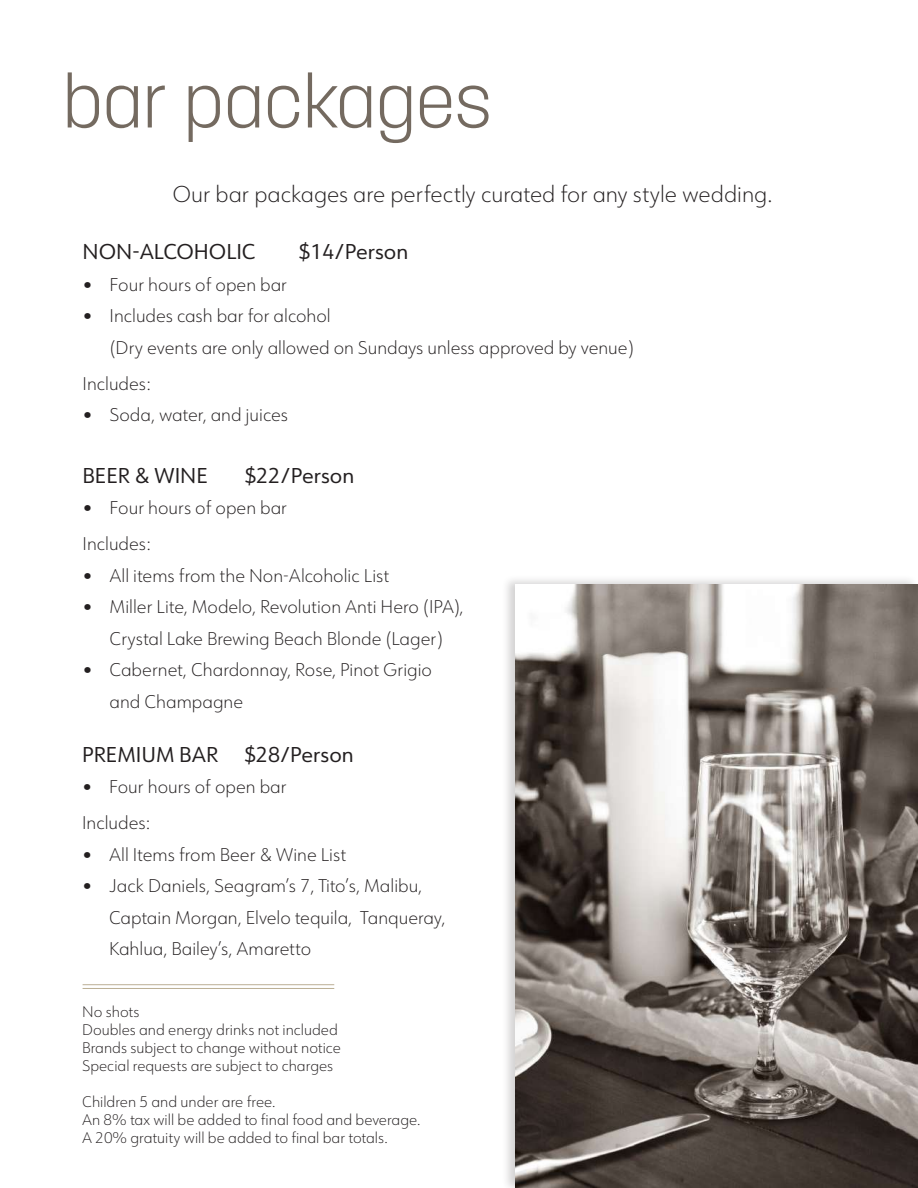
<style>
.page{position:relative;width:918px;height:1188px;background:#fff}
.page>*{position:absolute;margin:0;border:0;box-sizing:border-box;transform-origin:0 0}
.t1{font:300 73.5px "Korolev";color:#746a60}
.t2{font:200 22.5px "URW Form";color:#231f20}
.t3{font:21px "URW Form";color:#231f20}
.t4{font:200 18px/31.5px "URW Form";color:#231f20}
.t5{font:200 15px/18px "URW Form";color:#231f20}
</style>
<div class="page">
<hr style="left:83px;top:984px;width:251px;height:1px;background:#bbae94">
<hr style="left:83px;top:988px;width:251px;height:1px;background:#bbae94">
<div style="left:501px;top:574px;width:417px;height:614px;background:#231f20;opacity:.2"></div>
<img style="left:516px;top:585px;width:402px;height:603px">
<h1 class="t1" style="left:63px;top:55px;width:430px">bar packages</h1>
<p class="t2" style="left:172px;top:179px;width:602px">Our bar packages are perfectly curated for any style wedding.</p>
<p class="t3" style="left:83px;top:238px;width:175px">NON-ALCOHOLIC</p>
<p class="t3" style="left:299px;top:238px;width:111px">$14/Person</p>
<p class="t4" style="left:83px;top:268px;width:206px">• Four hours of open bar</p>
<p class="t4" style="left:110px;top:300px;width:526px;text-indent:-27px">• Includes cash bar for alcohol<br>(Dry events are only allowed on Sundays unless approved by venue)</p>
<p class="t4" style="left:83px;top:367px;width:69px">Includes:</p>
<p class="t4" style="left:83px;top:399px;width:207px">• Soda, water, and juices</p>
<p class="t3" style="left:83px;top:461px;width:127px">BEER &amp; WINE</p>
<p class="t3" style="left:245px;top:461px;width:111px">$22/Person</p>
<p class="t4" style="left:83px;top:489px;width:206px;line-height:36px">• Four hours of open bar<br>Includes:</p>
<p class="t4" style="left:83px;top:559px;width:308px">• All items from the Non-Alcoholic List</p>
<p class="t4" style="left:83px;top:591px;width:383px;text-align:center">• Miller Lite, Modelo, Revolution Anti Hero (IPA),<br>Crystal Lake Brewing Beach Blonde (Lager)</p>
<p class="t4" style="left:110px;top:654px;width:324px;text-indent:-27px">• Cabernet, Chardonnay, Rose, Pinot Grigio and Champagne</p>
<p class="t3" style="left:82px;top:740px;width:273px">PREMIUM BAR $28/Person</p>
<p class="t4" style="left:82px;top:768px;width:206px;line-height:36px">• Four hours of open bar<br>Includes:</p>
<p class="t4" style="left:82px;top:838px;width:266px">• All Items from Beer &amp; Wine List</p>
<p class="t4" style="left:109px;top:869px;width:338px;text-indent:-27px">• Jack Daniels, Seagram’s 7, Tito’s, Malibu,<br>Captain Morgan, Elvelo tequila, Tanqueray,<br>Kahlua, Bailey’s, Amaretto</p>
<p class="t5" style="left:82px;top:1002px;width:260px">No shots<br>Doubles and energy drinks not included<br>Brands subject to change without notice<br>Special requests are subject to charges</p>
<p class="t5" style="left:82px;top:1092px;width:340px">Children 5 and under are free.<br>An 8% tax will be added to final food and beverage.<br>A 20% gratuity will be added to final bar totals.</p>
</div>
